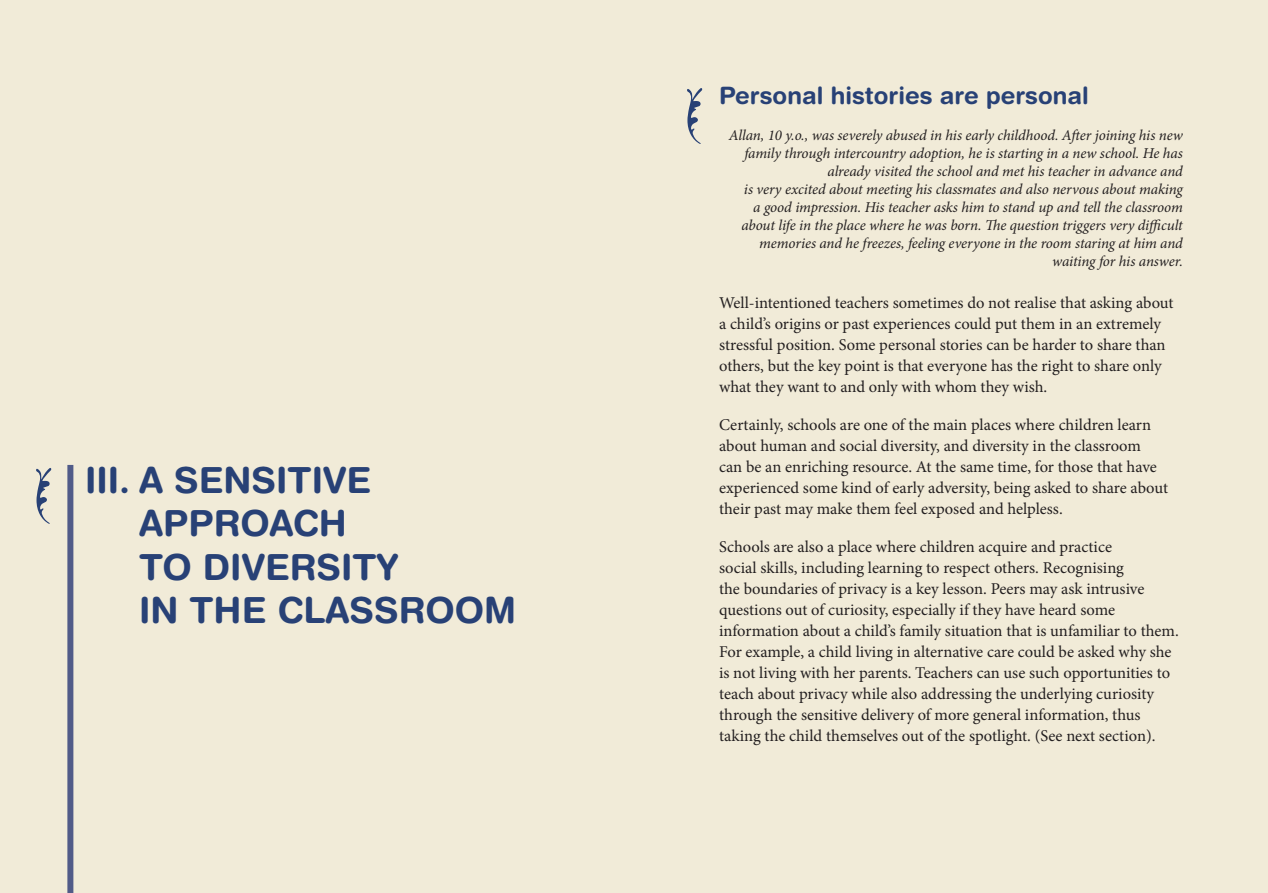
<style>
.page{position:relative;width:1268px;height:893px;background:#fff}
.page>*{position:absolute;margin:0;border:0;box-sizing:border-box;transform-origin:0 0}
.texto_1{font:700 36px "Helvetica Rounded";color:#284176}
.titular_2{font:700 24px "Helvetica Rounded";color:#284176}
.texto_1-2{font:16.5px/21px "Minion Pro";color:#231f20}
.t1{font:italic 15px/18px "Minion Pro";letter-spacing:-.01em;color:#231f20;text-align:right}
</style>
<div class="page">
<div style="left:0;top:0;width:1267px;height:893px;background:#f1ebd8"></div>
<div style="left:67px;top:465px;width:6px;height:428px;background:#515b88"></div>
<svg style="left:36px;top:468px;width:15px;height:56px"></svg>
<svg style="left:687px;top:88px;width:15px;height:56px"></svg>
<p class="texto_1" style="left:85px;top:459px;width:287px">III. A SENSITIVE</p>
<p class="texto_1" style="left:139px;top:502px;width:209px">APPROACH</p>
<p class="texto_1" style="left:139px;top:545px;width:261px">TO DIVERSITY</p>
<p class="texto_1" style="left:139px;top:588px;width:378px">IN THE CLASSROOM</p>
<p class="titular_2" style="left:719px;top:81px;width:371px">Personal histories are personal</p>
<p class="t1" style="left:728px;top:126px;width:455px">Allan, 10 y.o., was severely abused in his early childhood. After joining his new family through intercountry adoption, he is starting in a new school. He has already visited the school and met his teacher in advance and</p>
<p class="t1" style="left:741px;top:180px;width:443px">is very excited about meeting his classmates and also nervous about making a good impression. His teacher asks him to stand up and tell the classroom about life in the place where he was born. The question triggers very difficult memories and he freezes, feeling everyone in the room staring at him and waiting for his answer.</p>
<p class="texto_1-2" style="left:719px;top:292px;width:456px">Well-intentioned teachers sometimes do not realise that asking about a child’s origins or past experiences could put them in an extremely stressful position. Some personal stories can be harder to share than others, but the key point is that everyone has the right to share only what they want to and only with whom they wish.</p>
<p class="texto_1-2" style="left:719px;top:414px;width:450px">Certainly, schools are one of the main places where children learn about human and social diversity, and diversity in the classroom can be an enriching resource. At the same time, for those that have experienced some kind of early adversity, being asked to share about their past may make them feel exposed and helpless.</p>
<p class="texto_1-2" style="left:719px;top:536px;width:461px">Schools are also a place where children acquire and practice<br>social skills, including learning to respect others. Recognising<br>the boundaries of privacy is a key lesson. Peers may ask intrusive questions out of curiosity, especially if they have heard some information about a child’s family situation that is unfamiliar to them.<br>For example, a child living in alternative care could be asked why she is not living with her parents. Teachers can use such opportunities to teach about privacy while also addressing the underlying curiosity through the sensitive delivery of more general information, thus taking the child themselves out of the spotlight. (See next section).</p>
</div>
